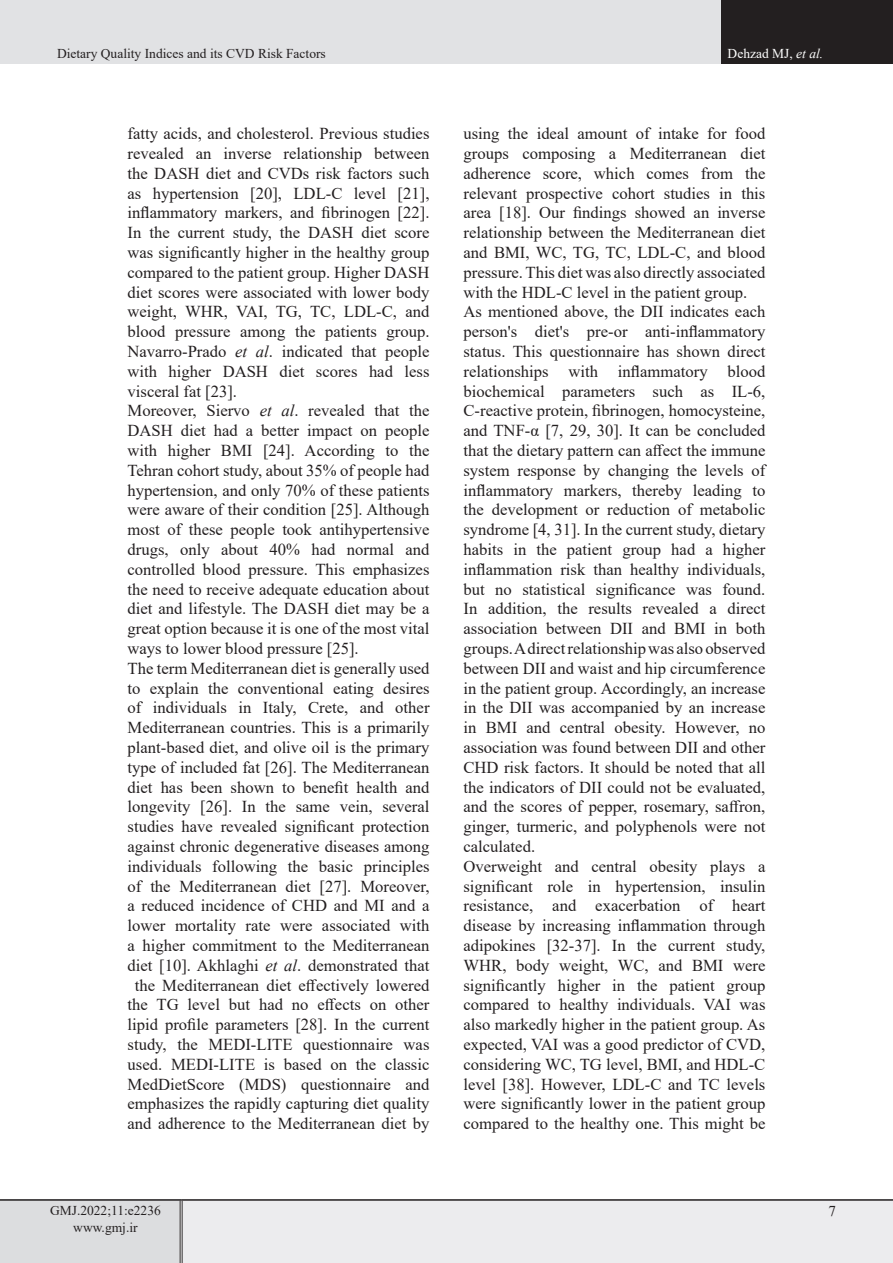
<style>
.page{position:relative;width:893px;height:1263px;background:#fff}
.page>*{position:absolute;margin:0;border:0;box-sizing:border-box;transform-origin:0 0}
.t1{font:16.65px/19.8px "Times New Roman";color:#231f20;text-align:justify}
.t2{font:15px "Times New Roman";color:#231f20}
.eeeeeeeeeeee{font:13.5px "Times New Roman";color:#231f20}
.t3{font:13.5px "Times New Roman";color:#fff}
.s1{font-style:italic}
</style>
<div class="page">
<div style="left:0;top:1200px;width:181px;height:63px;background:#dcdddf"></div>
<div style="left:181px;top:1200px;width:712px;height:63px;background:#ececee"></div>
<hr style="left:180px;top:1201px;width:3px;height:62px;background:#fff">
<hr style="left:180px;top:1201px;width:1px;height:62px;background:#231f20">
<hr style="left:182px;top:1201px;width:1px;height:62px;background:#231f20">
<hr style="left:0;top:1199px;width:181px;height:2px;background:#231f20">
<hr style="left:181px;top:1199px;width:712px;height:2px;background:#231f20">
<div style="left:0;top:0;width:722px;height:64px;background:#e1e2e4"></div>
<div style="left:722px;top:0;width:171px;height:64px;background:#231f20"></div>
<p class="eeeeeeeeeeee" style="left:57px;top:44px;width:270px">Dietary Quality Indices and its CVD Risk Factors</p>
<p class="t3" style="left:728px;top:44px;width:97px">Dehzad MJ, <span class="s1">et al.</span></p>
<p class="t1" style="left:128px;top:123px;width:303px">fatty acids, and cholesterol. Previous studies revealed an inverse relationship between the DASH diet and CVDs risk factors such as hypertension [20], LDL-C level [21], inflammatory markers, and fibrinogen [22].<br>In the current study, the DASH diet score was significantly higher in the healthy group compared to the patient group. Higher DASH diet scores were associated with lower body weight, WHR, VAI, TG, TC, LDL-C, and blood pressure among the patients group.<br>Navarro-Prado <span class="s1">et al</span>. indicated that people with higher DASH diet scores had less visceral fat [23].</p>
<p class="t1" style="left:128px;top:400px;width:303px">Moreover, Siervo <span class="s1">et al</span>. revealed that the DASH diet had a better impact on people with higher BMI [24]. According to the Tehran cohort study, about 35% of people had hypertension, and only 70% of these patients were aware of their condition [25]. Although most of these people took antihypertensive drugs, only about 40% had normal and controlled blood pressure. This emphasizes the need to receive adequate education about diet and lifestyle. The DASH diet may be a great option because it is one of the most vital ways to lower blood pressure [25].</p>
<p class="t1" style="left:128px;top:658px;width:303px;text-align:center">The term Mediterranean diet is generally used to explain the conventional eating desires of individuals in Italy, Crete, and other Mediterranean countries. This is a primarily plant-based diet, and olive oil is the primary type of included fat [26]. The Mediterranean diet has been shown to benefit health and longevity [26]. In the same vein, several studies have revealed significant protection against chronic degenerative diseases among individuals following the basic principles of the Mediterranean diet [27]. Moreover, a reduced incidence of CHD and MI and a lower mortality rate were associated with a higher commitment to the Mediterranean diet [10]. Akhlaghi <span class="s1">et al</span>. demonstrated that the Mediterranean diet effectively lowered the TG level but had no effects on other lipid profile parameters [28]. In the current study, the MEDI-LITE questionnaire was used. MEDI-LITE is based on the classic MedDietScore (MDS) questionnaire and emphasizes the rapidly capturing diet quality and adherence to the Mediterranean diet by</p>
<p class="eeeeeeeeeeee" style="left:50px;top:1201px;width:112px">GMJ.2022;11:e2236</p>
<p class="eeeeeeeeeeee" style="left:73px;top:1217px;width:66px">www.gmj.ir</p>
<p class="t1" style="left:463px;top:123px;width:303px">using the ideal amount of intake for food groups composing a Mediterranean diet adherence score, which comes from the relevant prospective cohort studies in this area [18]. Our findings showed an inverse relationship between the Mediterranean diet and BMI, WC, TG, TC, LDL-C, and blood pressure. This diet was also directly associated with the HDL-C level in the patient group.</p>
<p class="t1" style="left:463px;top:301px;width:303px">As mentioned above, the DII indicates each person's diet's pre-or anti-inflammatory status. This questionnaire has shown direct relationships with inflammatory blood biochemical parameters such as IL-6, C-reactive protein, fibrinogen, homocysteine, and TNF-α [7, 29, 30]. It can be concluded that the dietary pattern can affect the immune system response by changing the levels of inflammatory markers, thereby leading to the development or reduction of metabolic syndrome [4, 31]. In the current study, dietary habits in the patient group had a higher inflammation risk than healthy individuals, but no statistical significance was found.<br>In addition, the results revealed a direct association between DII and BMI in both groups. A direct relationship was also observed between DII and waist and hip circumference in the patient group. Accordingly, an increase in the DII was accompanied by an increase in BMI and central obesity. However, no association was found between DII and other CHD risk factors. It should be noted that all the indicators of DII could not be evaluated, and the scores of pepper, rosemary, saffron, ginger, turmeric, and polyphenols were not calculated.</p>
<p class="t1" style="left:463px;top:856px;width:303px">Overweight and central obesity plays a significant role in hypertension, insulin resistance, and exacerbation of heart disease by increasing inflammation through adipokines [32-37]. In the current study, WHR, body weight, WC, and BMI were significantly higher in the patient group compared to healthy individuals. VAI was also markedly higher in the patient group. As expected, VAI was a good predictor of CVD, considering WC, TG level, BMI, and HDL-C level [38]. However, LDL-C and TC levels were significantly lower in the patient group compared to the healthy one. This might be</p>
<p class="t2" style="left:828px;top:1201px;width:9px">7</p>
</div>
